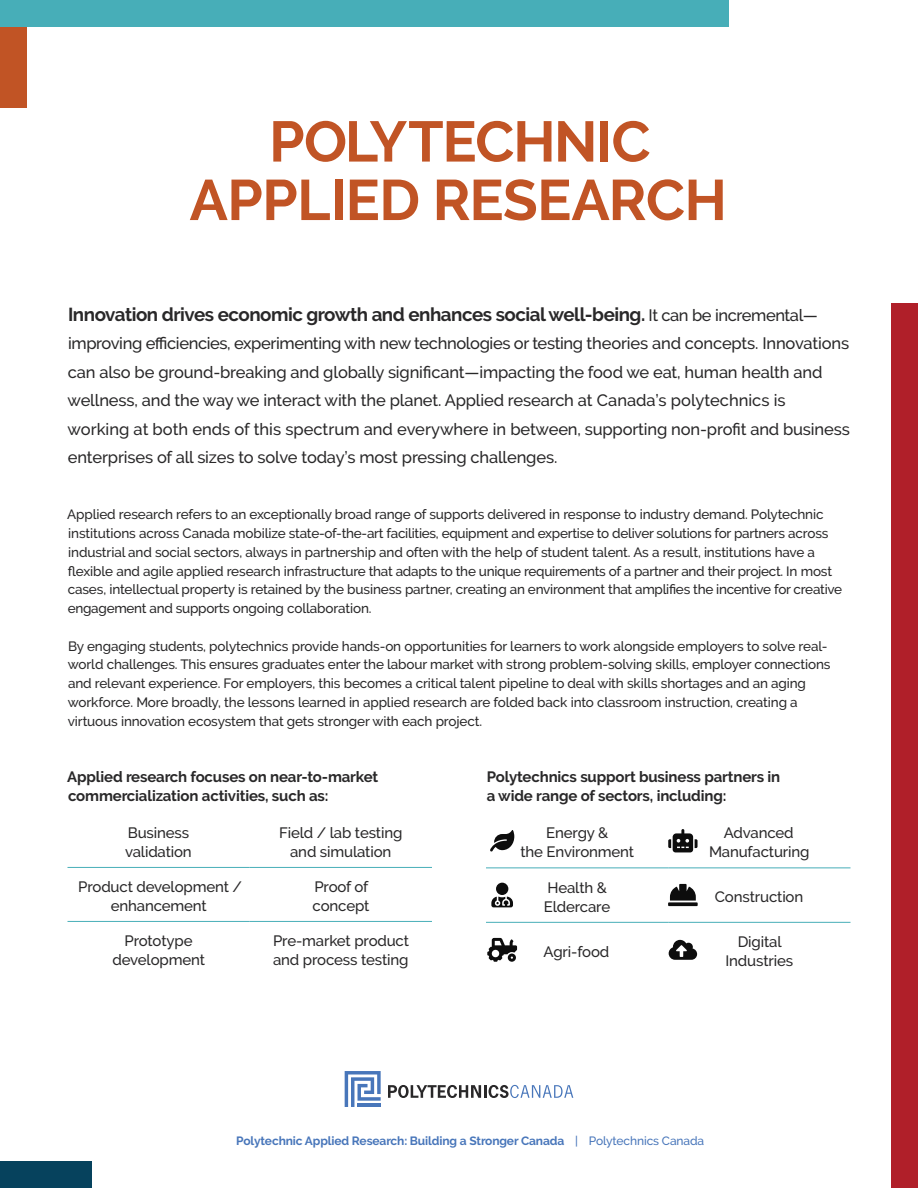
<style>
.page{position:relative;width:918px;height:1188px;background:#fff}
.page>*{position:absolute;margin:0;border:0;box-sizing:border-box;transform-origin:0 0}
.t1{font:700 57px/58.5px "Raleway";letter-spacing:-.01em;color:#c15425;text-align:center}
.t2{font:700 18.75px "Raleway";letter-spacing:-.025em;color:#292829}
.t3{font:500 16.5px/28.5px "Raleway";letter-spacing:-.01em;color:#292829}
.t4{font:500 15px/18.8px "Raleway";letter-spacing:-.01em;color:#292829;text-align:center}
.t5{font:700 15px/18.8px "Raleway";letter-spacing:-.01em;color:#292829}
.t6{font:500 13.5px/18.8px "Raleway";letter-spacing:-.01em;color:#292829}
.t7{font:700 12px "Raleway";letter-spacing:-.01em;color:#4876ba}
.s1{font-weight:500;font-size:16.5px}
.s2{font-weight:500}
</style>
<div class="page">
<div style="left:0;top:0;width:27px;height:108px;background:#c15425"></div>
<div style="left:0;top:0;width:729px;height:27px;background:#47aeb8"></div>
<hr style="left:68px;top:867px;width:182px;height:1px;background:#47aeb8">
<hr style="left:250px;top:867px;width:182px;height:1px;background:#47aeb8">
<hr style="left:68px;top:921px;width:182px;height:1px;background:#47aeb8">
<hr style="left:250px;top:921px;width:182px;height:1px;background:#47aeb8">
<hr style="left:486px;top:868px;width:182px;height:1px;background:#47aeb8">
<hr style="left:668px;top:868px;width:182px;height:1px;background:#47aeb8">
<hr style="left:486px;top:922px;width:182px;height:1px;background:#47aeb8">
<hr style="left:668px;top:922px;width:182px;height:1px;background:#47aeb8">
<svg style="left:388px;top:1085px;width:185px;height:13px"></svg>
<svg style="left:345px;top:1071px;width:36px;height:36px"></svg>
<div style="left:0;top:1161px;width:92px;height:27px;background:#06425d"></div>
<div style="left:891px;top:303px;width:27px;height:885px;background:#b01f29"></div>
<svg style="left:668px;top:884px;width:30px;height:22px"></svg>
<svg style="left:668px;top:829px;width:30px;height:23px"></svg>
<svg style="left:487px;top:938px;width:30px;height:24px"></svg>
<svg style="left:669px;top:940px;width:28px;height:20px"></svg>
<svg style="left:490px;top:830px;width:24px;height:22px"></svg>
<svg style="left:491px;top:883px;width:22px;height:24px"></svg>
<h1 class="t1" style="left:190px;top:113px;width:539px">POLYTECHNIC<br>APPLIED RESEARCH</h1>
<h2 class="t2" style="left:68px;top:303px;width:751px">Innovation drives economic growth and enhances social well-being. <span class="s1">It can be incremental—</span></h2>
<p class="t3" style="left:68px;top:329px;width:784px">improving efficiencies, experimenting with new technologies or testing theories and concepts. Innovations can also be ground-breaking and globally significant—impacting the food we eat, human health and wellness, and the way we interact with the planet. Applied research at Canada’s polytechnics is working at both ends of this spectrum and everywhere in between, supporting non-profit and business enterprises of all sizes to solve today’s most pressing challenges.</p>
<p class="t6" style="left:67px;top:505px;width:777px">Applied research refers to an exceptionally broad range of supports delivered in response to industry demand. Polytechnic institutions across Canada mobilize state-of-the-art facilities, equipment and expertise to deliver solutions for partners across industrial and social sectors, always in partnership and often with the help of student talent. As a result, institutions have a flexible and agile applied research infrastructure that adapts to the unique requirements of a partner and their project. In most cases, intellectual property is retained by the business partner, creating an environment that amplifies the incentive for creative engagement and supports ongoing collaboration.</p>
<p class="t6" style="left:68px;top:637px;width:764px">By engaging students, polytechnics provide hands-on opportunities for learners to work alongside employers to solve real&shy;world challenges. This ensures graduates enter the labour market with strong problem-solving skills, employer connections and relevant experience. For employers, this becomes a critical talent pipeline to deal with skills shortages and an aging workforce. More broadly, the lessons learned in applied research are folded back into classroom instruction, creating a virtuous innovation ecosystem that gets stronger with each project.</p>
<p class="t5" style="left:67px;top:767px;width:313px">Applied research focuses on near-to-market commercialization activities, such as:</p>
<p class="t4" style="left:125px;top:823px;width:68px;text-align:left">Business validation</p>
<p class="t4" style="left:279px;top:823px;width:125px">Field / lab testing and simulation</p>
<p class="t4" style="left:78px;top:877px;width:165px">Product development / enhancement</p>
<p class="t4" style="left:313px;top:877px;width:58px;text-align:left">Proof of concept</p>
<p class="t4" style="left:112px;top:932px;width:94px">Prototype development</p>
<p class="t4" style="left:273px;top:932px;width:138px;text-align:left">Pre-market product and process testing</p>
<p class="t5" style="left:487px;top:767px;width:295px">Polytechnics support business partners in a wide range of sectors, including:</p>
<p class="t4" style="left:520px;top:824px;width:115px">Energy &amp;<br>the Environment</p>
<p class="t4" style="left:709px;top:824px;width:102px">Advanced<br>Manufacturing</p>
<p class="t4" style="left:544px;top:878px;width:68px;text-align:left">Health &amp;<br>Eldercare</p>
<p class="t4" style="left:715px;top:887px;width:90px">Construction</p>
<p class="t4" style="left:544px;top:942px;width:67px">Agri-food</p>
<p class="t4" style="left:725px;top:933px;width:69px">Digital<br>Industries</p>
<p class="t7" style="left:236px;top:1134px;width:469px">Polytechnic Applied Research: Building a Stronger Canada <span class="s2">| Polytechnics Canada</span></p>
</div>
